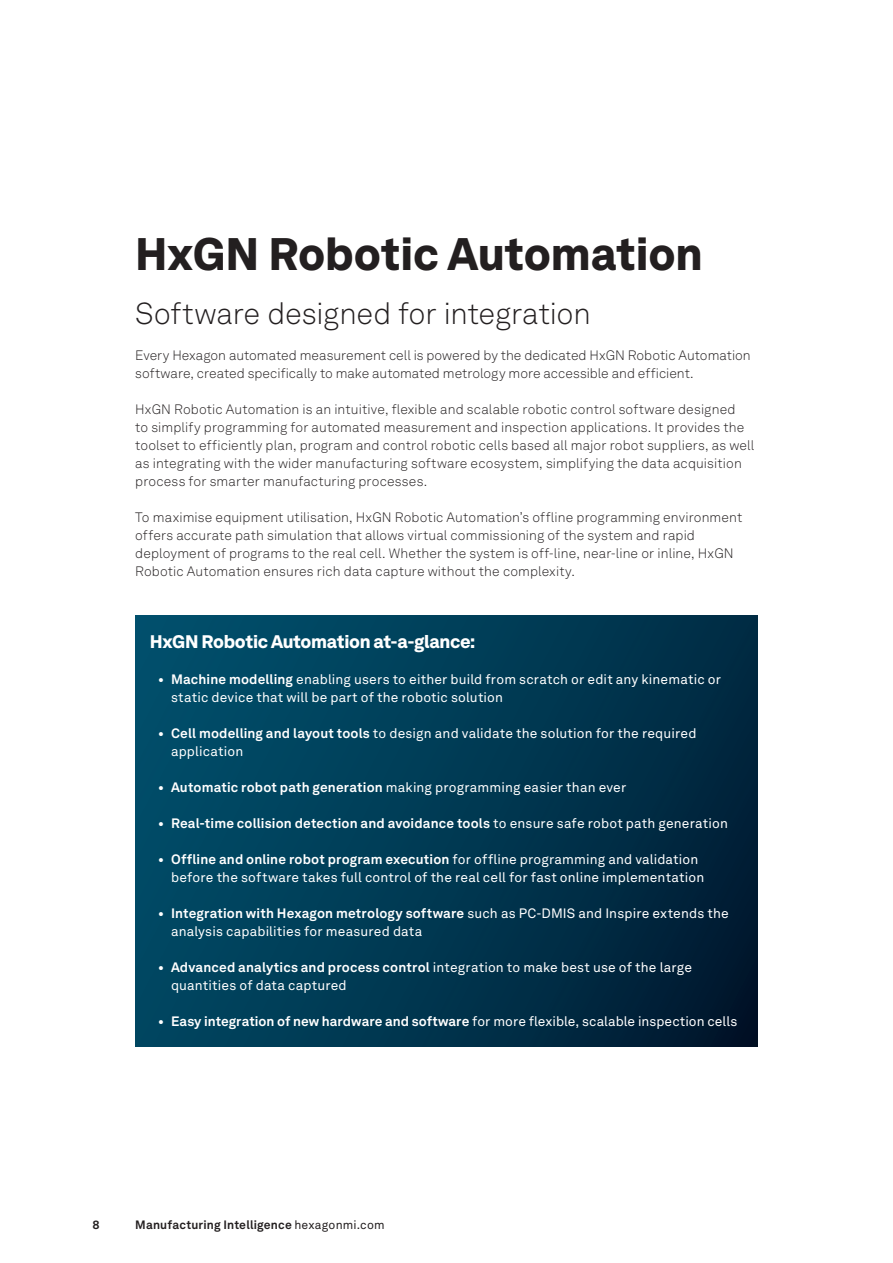
<style>
.page{position:relative;width:893px;height:1263px;background:#fff}
.page>*{position:absolute;margin:0;border:0;box-sizing:border-box;transform-origin:0 0}
.t1{font:900 45px "Hexagon Akkurat";letter-spacing:-.005em;color:#231f20}
.t2{font:300 30px "Hexagon Akkurat";letter-spacing:-.01em;color:#231f20}
.t3{font:900 18px "Hexagon Akkurat";letter-spacing:-.02em;color:#fff}
.t4{font:300 13.5px/18px "Hexagon Akkurat";letter-spacing:.01em;color:#231f20}
.t5{font:13.5px/18px "Hexagon Akkurat";letter-spacing:.01em;color:#fff}
.t6{font:700 13.5px "Hexagon Akkurat";letter-spacing:.005em;color:#fff}
.t7{font:700 12px "Hexagon Akkurat";letter-spacing:.015em;color:#231f20}
.s1{font-weight:700}
.s2{font-weight:400}
</style>
<div class="page">
<div style="left:135px;top:616px;width:623px;height:430px;background:linear-gradient(to right,#004e6a,#002239)"></div>
<h1 class="t1" style="left:135px;top:218px;width:569px">HxGN Robotic Automation</h1>
<h2 class="t2" style="left:135px;top:292px;width:457px">Software designed for integration</h2>
<p class="t4" style="left:135px;top:345px;width:617px">Every Hexagon automated measurement cell is powered by the dedicated HxGN Robotic Automation software, created specifically to make automated metrology more accessible and efficient.</p>
<p class="t4" style="left:135px;top:399px;width:620px">HxGN Robotic Automation is an intuitive, flexible and scalable robotic control software designed<br>to simplify programming for automated measurement and inspection applications. It provides the toolset to efficiently plan, program and control robotic cells based all major robot suppliers, as well as integrating with the wider manufacturing software ecosystem, simplifying the data acquisition process for smarter manufacturing processes.</p>
<p class="t4" style="left:135px;top:507px;width:609px">To maximise equipment utilisation, HxGN Robotic Automation’s offline programming environment offers accurate path simulation that allows virtual commissioning of the system and rapid deployment of programs to the real cell. Whether the system is off-line, near-line or inline, HxGN Robotic Automation ensures rich data capture without the complexity.</p>
<h3 class="t3" style="left:150px;top:627px;width:327px">HxGN Robotic Automation at-a-glance:</h3>
<p class="t5" style="left:171px;top:669px;width:552px;text-indent:-13px"><span class="s1">• Machine modelling</span> enabling users to either build from scratch or edit any kinematic or static device that will be part of the robotic solution</p>
<p class="t5" style="left:171px;top:723px;width:527px;text-indent:-13px"><span class="s1">• Cell modelling and layout tools</span> to design and validate the solution for the required application</p>
<p class="t5" style="left:158px;top:777px;width:470px"><span class="s1">• Automatic robot path generation</span> making programming easier than ever</p>
<p class="t6" style="left:158px;top:812px;width:571px">• Real-time collision detection and avoidance tools <span class="s2">to ensure safe robot path generation</span></p>
<p class="t5" style="left:171px;top:849px;width:535px;text-indent:-13px"><span class="s1">• Offline and online robot program execution</span> for offline programming and validation before the software takes full control of the real cell for fast online implementation</p>
<p class="t5" style="left:171px;top:903px;width:559px;text-indent:-13px"><span class="s1">• Integration with Hexagon metrology software</span> such as PC-DMIS and Inspire extends the analysis capabilities for measured data</p>
<p class="t5" style="left:171px;top:957px;width:523px;text-indent:-13px"><span class="s1">• Advanced analytics and process control</span> integration to make best use of the large quantities of data captured</p>
<p class="t6" style="left:158px;top:1010px;width:580px">• Easy integration of new hardware and software <span class="s2">for more flexible, scalable inspection cells</span></p>
<p class="t7" style="left:93px;top:1215px;width:9px">8</p>
<p class="t7" style="left:135px;top:1215px;width:251px">Manufacturing Intelligence <span class="s2">hexagonmi.com</span></p>
</div>
